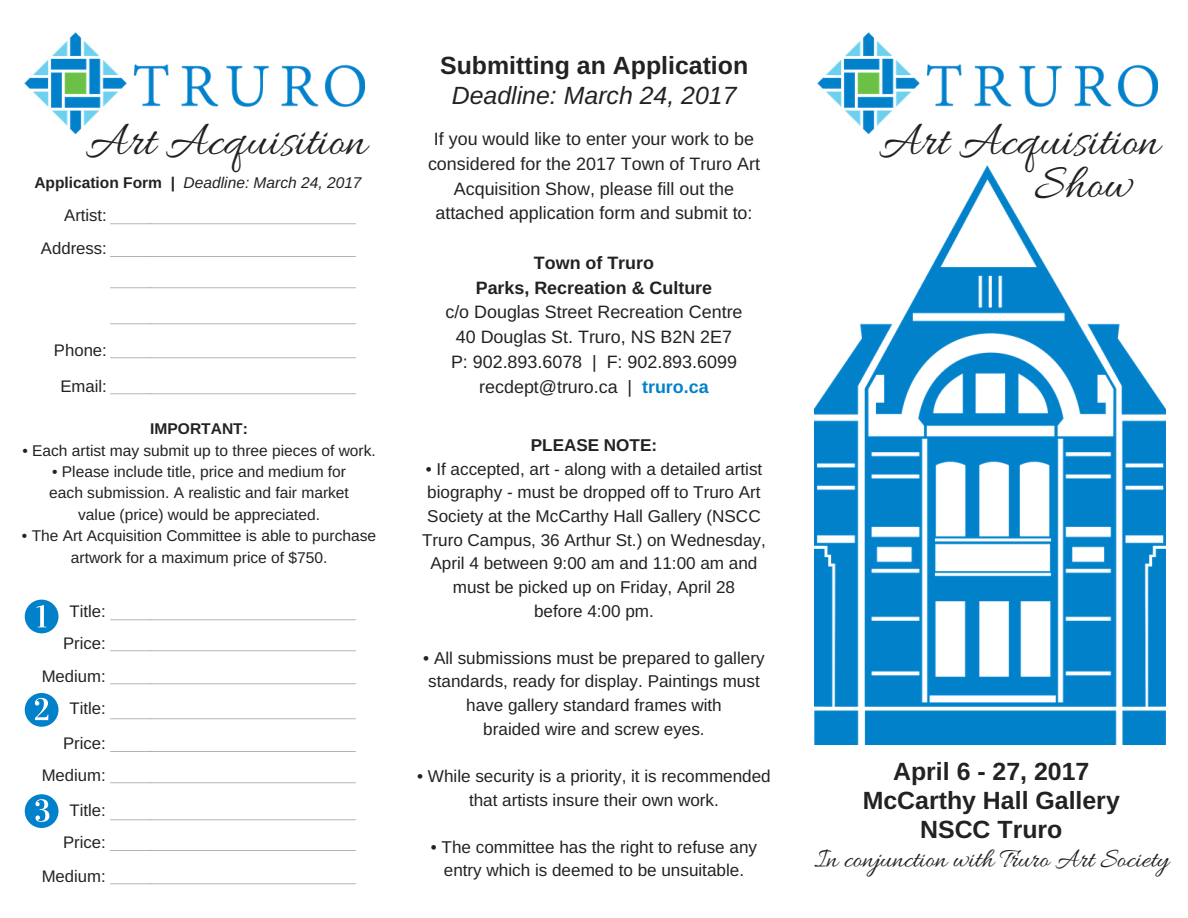
<style>
.page{position:relative;width:1188px;height:918px;background:#fff}
.page>*{position:absolute;margin:0;border:0;box-sizing:border-box;transform-origin:0 0}
.t1{font:49.8px/42.8px "Allura";color:#222}
.t2{font:28.05px "Allura";color:#222}
.t3{font:700 24.9px/29.2px "Arimo";color:#222;text-align:center}
.t4{font:italic 24.9px "Arimo";color:#222}
.t5{font:17.85px/24.8px "Arimo";color:#222;text-align:center}
.t6{font:700 17.85px/24.8px "Arimo";color:#222;text-align:center}
.t7{font:17.1px/23.7px "Arimo";color:#222;text-align:center}
.t8{font:700 17.1px "Arimo";color:#222}
.t9{font:16.8px/32.7px "Arimo";color:#222;text-align:right}
.t10{font:15.6px/21.3px "Arimo";color:#222;text-align:center}
.t11{font:italic 15.6px "Arimo";color:#222}
.t12{font:700 15.6px "Arimo";color:#222}
.s1{font-weight:700;font-style:normal}
.s2{font-weight:700;color:#0081ca}
</style>
<div class="page">
<img style="left:818px;top:33px;width:340px;height:101px">
<img style="left:814px;top:165px;width:351px;height:580px">
<img style="left:25px;top:33px;width:339px;height:101px">
<img style="left:110px;top:223px;width:246px;height:2px">
<img style="left:110px;top:256px;width:246px;height:1px">
<img style="left:110px;top:287px;width:246px;height:2px">
<img style="left:110px;top:323px;width:246px;height:2px">
<img style="left:110px;top:357px;width:246px;height:2px">
<img style="left:110px;top:393px;width:246px;height:2px">
<img style="left:110px;top:619px;width:246px;height:2px">
<img style="left:110px;top:650px;width:246px;height:2px">
<img style="left:110px;top:683px;width:246px;height:2px">
<img style="left:110px;top:718px;width:246px;height:2px">
<img style="left:110px;top:751px;width:246px;height:1px">
<img style="left:110px;top:782px;width:246px;height:2px">
<img style="left:110px;top:819px;width:246px;height:2px">
<img style="left:110px;top:850px;width:246px;height:1px">
<img style="left:110px;top:883px;width:246px;height:2px">
<svg style="left:25px;top:600px;width:33px;height:33px"></svg>
<svg style="left:25px;top:693px;width:33px;height:34px"></svg>
<svg style="left:25px;top:794px;width:33px;height:34px"></svg>
<h1 class="t1" style="left:86px;top:123px;width:282px">Art Acquisition</h1>
<p class="t11" style="left:34px;top:174px;width:329px"><span class="s1">Application Form |</span> Deadline: March 24, 2017</p>
<p class="t9" style="left:41px;top:198px;width:67px;line-height:33.8px">Artist:<br>Address:</p>
<p class="t9" style="left:54px;top:332px;width:54px;line-height:36px;text-align:center">Phone:<br>Email:</p>
<p class="t12" style="left:150px;top:420px;width:99px">IMPORTANT:</p>
<p class="t10" style="left:22px;top:440px;width:355px">• Each artist may submit up to three pieces of work.</p>
<p class="t10" style="left:49px;top:461px;width:301px">• Please include title, price and medium for each submission. A realistic and fair market value (price) would be appreciated.</p>
<p class="t10" style="left:22px;top:525px;width:356px">• The Art Acquisition Committee is able to purchase artwork for a maximum price of $750.</p>
<p class="t9" style="left:42px;top:594px;width:66px">Title:<br>Price:<br>Medium:<br>Title:</p>
<p class="t9" style="left:42px;top:728px;width:66px;line-height:31.5px">Price:<br>Medium:</p>
<p class="t9" style="left:42px;top:793px;width:66px;line-height:33.2px">Title:<br>Price:<br>Medium:</p>
<h3 class="t3" style="left:440px;top:51px;width:310px">Submitting an Application</h3>
<h3 class="t4" style="left:452px;top:82px;width:286px">Deadline: March 24, 2017</h3>
<p class="t5" style="left:428px;top:127px;width:333px">If you would like to enter your work to be considered for the 2017 Town of Truro Art Acquisition Show, please fill out the attached application form and submit to:</p>
<p class="t6" style="left:476px;top:250px;width:238px">Town of Truro<br>Parks, Recreation &amp; Culture</p>
<p class="t5" style="left:445px;top:300px;width:299px">c/o Douglas Street Recreation Centre 40 Douglas St. Truro, NS B2N 2E7<br>P: 902.893.6078 | F: 902.893.6099 recdept@truro.ca | <span class="s2">truro.ca</span></p>
<p class="t8" style="left:531px;top:436px;width:128px">PLEASE NOTE:</p>
<p class="t7" style="left:422px;top:457px;width:345px">• If accepted, art - along with a detailed artist biography - must be dropped off to Truro Art Society at the McCarthy Hall Gallery (NSCC Truro Campus, 36 Arthur St.) on Wednesday, April 4 between 9:00 am and 11:00 am and must be picked up on Friday, April 28<br>before 4:00 pm.</p>
<p class="t7" style="left:423px;top:646px;width:343px">• All submissions must be prepared to gallery standards, ready for display. Paintings must have gallery standard frames with<br>braided wire and screw eyes.</p>
<p class="t7" style="left:417px;top:764px;width:355px">• While security is a priority, it is recommended that artists insure their own work.</p>
<p class="t7" style="left:431px;top:835px;width:328px">• The committee has the right to refuse any entry which is deemed to be unsuitable.</p>
<h1 class="t1" style="left:1035px;top:123px;width:126px;text-indent:-156px">Art Acquisition<br>Show</h1>
<h3 class="t3" style="left:863px;top:756px;width:259px">April 6 - 27, 2017<br>McCarthy Hall Gallery<br>NSCC Truro</h3>
<h2 class="t2" style="left:815px;top:844px;width:356px">In conjunction with Truro Art Society</h2>
</div>
